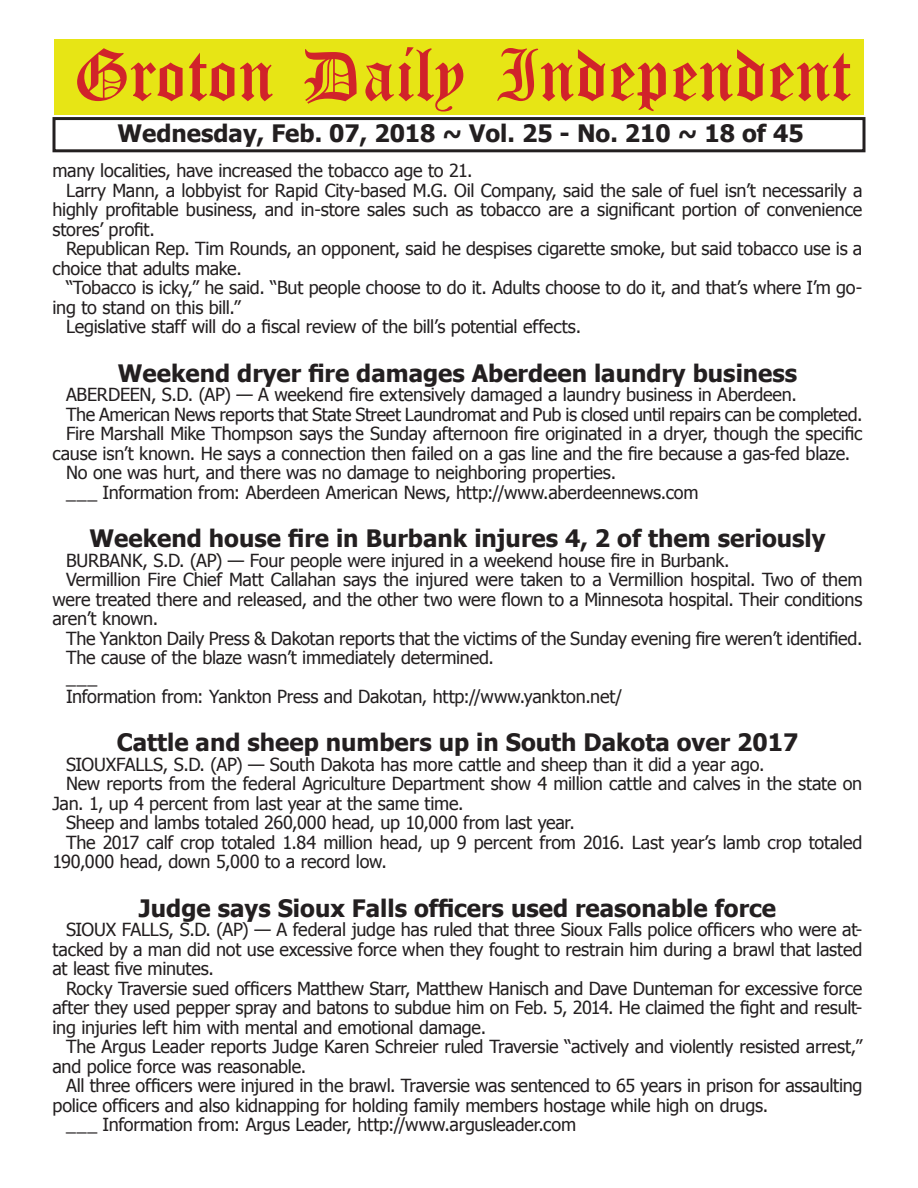
<style>
.page{position:relative;width:918px;height:1188px;background:#fff}
.page>*{position:absolute;margin:0;border:0;box-sizing:border-box;transform-origin:0 0}
.t1{font:54px "Old English Five";color:#d1232a}
.t2{font:700 24px "Tahoma";color:#231f20}
.t3{font:18px/19.5px "Tahoma";letter-spacing:-.01em;color:#231f20;text-align:justify}
</style>
<div class="page">
<div style="left:52px;top:117px;width:814px;height:35px;border:3px solid #231f20"></div>
<div style="left:54px;top:40px;width:810px;height:75px;background:#e7e515"></div>
<h1 class="t1" style="left:73px;top:50px;width:779px">Groton Daily Independent</h1>
<h2 class="t2" style="left:118px;top:116px;width:688px">Wednesday, Feb. 07, 2018 ~ Vol. 25 - No. 210 ~ 18 of 45</h2>
<p class="t3" style="left:52px;top:160px;width:422px">many localities, have increased the tobacco age to 21.</p>
<p class="t3" style="left:66px;top:180px;width:798px">Larry Mann, a lobbyist for Rapid City-based M.G. Oil Company, said the sale of fuel isn’t necessarily a</p>
<p class="t3" style="left:52px;top:199px;width:811px">highly profitable business, and in-store sales such as tobacco are a significant portion of convenience</p>
<p class="t3" style="left:52px;top:219px;width:104px">stores’ profit.</p>
<p class="t3" style="left:66px;top:238px;width:798px">Republican Rep. Tim Rounds, an opponent, said he despises cigarette smoke, but said tobacco use is a</p>
<p class="t3" style="left:52px;top:258px;width:191px">choice that adults make.</p>
<p class="t3" style="left:66px;top:277px;width:798px">“Tobacco is icky,” he said. “But people choose to do it. Adults choose to do it, and that’s where I’m go-</p>
<p class="t3" style="left:52px;top:297px;width:190px">ing to stand on this bill.”</p>
<p class="t3" style="left:66px;top:316px;width:517px">Legislative staff will do a fiscal review of the bill’s potential effects.</p>
<h2 class="t2" style="left:118px;top:356px;width:681px">Weekend dryer fire damages Aberdeen laundry business</h2>
<p class="t3" style="left:66px;top:384px;width:732px">ABERDEEN, S.D. (AP) — A weekend fire extensively damaged a laundry business in Aberdeen.</p>
<p class="t3" style="left:66px;top:404px;width:798px">The American News reports that State Street Laundromat and Pub is closed until repairs can be completed.</p>
<p class="t3" style="left:66px;top:423px;width:798px">Fire Marshall Mike Thompson says the Sunday afternoon fire originated in a dryer, though the specific</p>
<p class="t3" style="left:52px;top:443px;width:799px">cause isn’t known. He says a connection then failed on a gas line and the fire because a gas-fed blaze.</p>
<p class="t3" style="left:66px;top:462px;width:552px">No one was hurt, and there was no damage to neighboring properties.</p>
<p class="t3" style="left:66px;top:482px;width:634px">___ Information from: Aberdeen American News, http://www.aberdeennews.com</p>
<h2 class="t2" style="left:90px;top:522px;width:738px">Weekend house fire in Burbank injures 4, 2 of them seriously</h2>
<p class="t3" style="left:66px;top:549px;width:665px">BURBANK, S.D. (AP) — Four people were injured in a weekend house fire in Burbank.</p>
<p class="t3" style="left:66px;top:569px;width:798px">Vermillion Fire Chief Matt Callahan says the injured were taken to a Vermillion hospital. Two of them</p>
<p class="t3" style="left:52px;top:588px;width:811px">were treated there and released, and the other two were flown to a Minnesota hospital. Their conditions</p>
<p class="t3" style="left:52px;top:608px;width:107px">aren’t known.</p>
<p class="t3" style="left:66px;top:627px;width:798px">The Yankton Daily Press &amp; Dakotan reports that the victims of the Sunday evening fire weren’t identified.</p>
<p class="t3" style="left:66px;top:647px;width:430px">The cause of the blaze wasn’t immediately determined.</p>
<p class="t3" style="left:66px;top:666px;width:33px">___</p>
<p class="t3" style="left:66px;top:686px;width:558px">Information from: Yankton Press and Dakotan, http://www.yankton.net/</p>
<h2 class="t2" style="left:117px;top:726px;width:683px">Cattle and sheep numbers up in South Dakota over 2017</h2>
<p class="t3" style="left:66px;top:754px;width:700px">SIOUXFALLS, S.D. (AP) — South Dakota has more cattle and sheep than it did a year ago.</p>
<p class="t3" style="left:66px;top:773px;width:798px">New reports from the federal Agriculture Department show 4 million cattle and calves in the state on</p>
<p class="t3" style="left:52px;top:793px;width:413px">Jan. 1, up 4 percent from last year at the same time.</p>
<p class="t3" style="left:66px;top:812px;width:510px">Sheep and lambs totaled 260,000 head, up 10,000 from last year.</p>
<p class="t3" style="left:66px;top:832px;width:798px">The 2017 calf crop totaled 1.84 million head, up 9 percent from 2016. Last year’s lamb crop totaled</p>
<p class="t3" style="left:52px;top:851px;width:336px">190,000 head, down 5,000 to a record low.</p>
<h2 class="t2" style="left:139px;top:891px;width:639px">Judge says Sioux Falls officers used reasonable force</h2>
<p class="t3" style="left:52px;top:919px;width:811px;text-indent:14px">SIOUX FALLS, S.D. (AP) — A federal judge has ruled that three Sioux Falls police officers who were at&shy;tacked by a man did not use excessive force when they fought to restrain him during a brawl that lasted at least five minutes.</p>
<p class="t3" style="left:52px;top:978px;width:811px;text-indent:14px">Rocky Traversie sued officers Matthew Starr, Matthew Hanisch and Dave Dunteman for excessive force after they used pepper spray and batons to subdue him on Feb. 5, 2014. He claimed the fight and result&shy;ing injuries left him with mental and emotional damage.</p>
<p class="t3" style="left:52px;top:1036px;width:811px;text-indent:14px">The Argus Leader reports Judge Karen Schreier ruled Traversie “actively and violently resisted arrest,” and police force was reasonable.</p>
<p class="t3" style="left:66px;top:1075px;width:798px">All three officers were injured in the brawl. Traversie was sentenced to 65 years in prison for assaulting</p>
<p class="t3" style="left:52px;top:1095px;width:717px">police officers and also kidnapping for holding family members hostage while high on drugs.</p>
<p class="t3" style="left:66px;top:1114px;width:512px">___ Information from: Argus Leader, http://www.argusleader.com</p>
</div>
